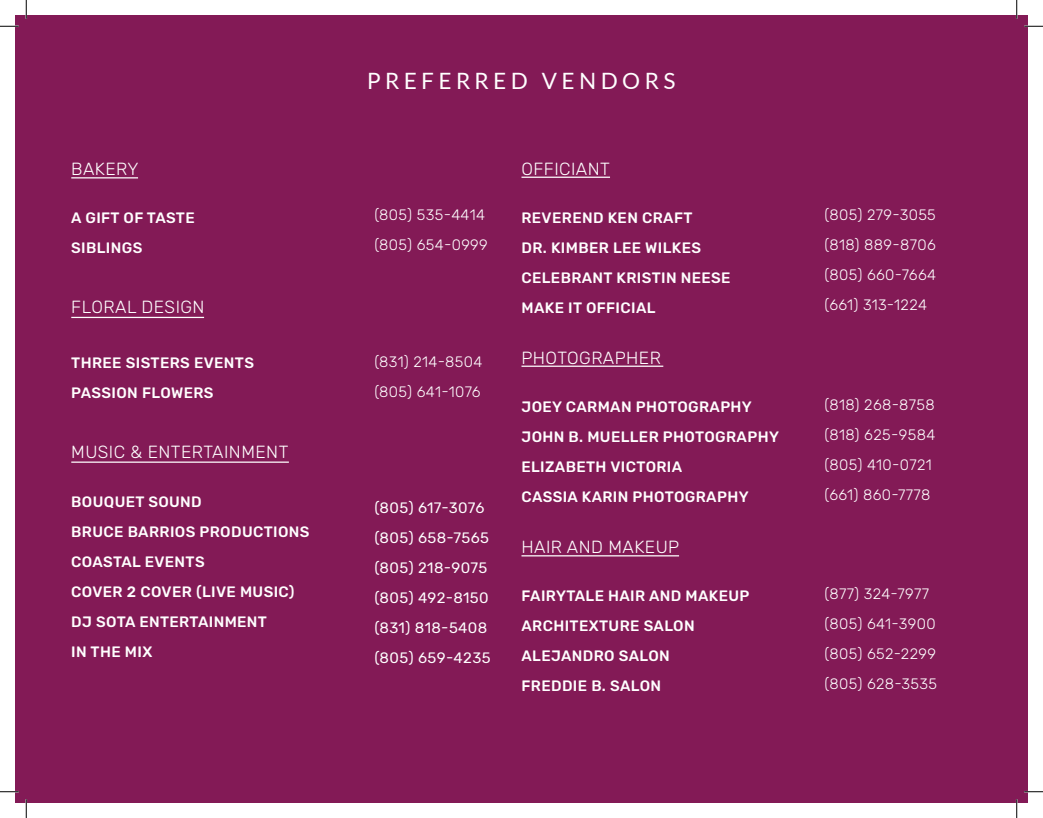
<style>
.page{position:relative;width:1043px;height:818px;background:#fff}
.page>*{position:absolute;margin:0;border:0;box-sizing:border-box;transform-origin:0 0}
.t1{font:22.5px "Lato";letter-spacing:.2em;color:#fff}
.t2{font:300 17.5px "Rubik";letter-spacing:.025em;color:#fff}
.t3{font:500 15px/30px "Rubik";letter-spacing:.025em;color:#fff}
.t4{font:300 15px/30px "Rubik";letter-spacing:.025em;color:#fff}
.t5{font:15px/30px "Rubik";letter-spacing:.025em;color:#fff}
</style>
<div class="page">
<div style="left:15px;top:15px;width:1001px;height:787px;background:#831a56"></div>
<hr style="left:71px;top:177px;width:67px;height:1px;background:#fff">
<hr style="left:71px;top:317px;width:133px;height:1px;background:#fff">
<hr style="left:71px;top:461px;width:218px;height:1px;background:#fff">
<hr style="left:521px;top:177px;width:89px;height:1px;background:#fff">
<hr style="left:521px;top:365px;width:142px;height:2px;background:#fff">
<hr style="left:521px;top:555px;width:158px;height:1px;background:#fff">
<div style="left:1016px;top:15px;width:12px;height:787px;background:#831a56"></div>
<svg style="left:0;top:25px;width:19px;height:2px"></svg>
<svg style="left:1024px;top:25px;width:18px;height:2px"></svg>
<svg style="left:0;top:790px;width:19px;height:2px"></svg>
<svg style="left:1024px;top:790px;width:18px;height:2px"></svg>
<svg style="left:25px;top:0;width:2px;height:19px"></svg>
<svg style="left:25px;top:799px;width:2px;height:19px"></svg>
<svg style="left:1016px;top:0;width:1px;height:19px"></svg>
<svg style="left:1015px;top:799px;width:2px;height:19px"></svg>
<p class="t2" style="left:71px;top:159px;width:69px">BAKERY</p>
<p class="t3" style="left:71px;top:203px;width:125px">A GIFT OF TASTE<br>SIBLINGS</p>
<p class="t2" style="left:71px;top:297px;width:135px">FLORAL DESIGN</p>
<p class="t3" style="left:71px;top:348px;width:184px">THREE SISTERS EVENTS<br>PASSION FLOWERS</p>
<p class="t2" style="left:71px;top:442px;width:219px">MUSIC &amp; ENTERTAINMENT</p>
<p class="t3" style="left:71px;top:487px;width:240px">BOUQUET SOUND<br>BRUCE BARRIOS PRODUCTIONS<br>COASTAL EVENTS<br>COVER 2 COVER (LIVE MUSIC)<br>DJ SOTA ENTERTAINMENT<br>IN THE MIX</p>
<h1 class="t1" style="left:367px;top:65px;width:310px">PREFERRED VENDORS</h1>
<p class="t4" style="left:374px;top:200px;width:115px">(805) 535-4414 (805) 654-0999</p>
<p class="t4" style="left:374px;top:347px;width:109px">(831) 214-8504 (805) 641-1076</p>
<p class="t5" style="left:374px;top:493px;width:118px">(805) 617-3076 (805) 658-7565 (805) 218-9075 (805) 492-8150 (831) 818-5408 (805) 659-4235</p>
<p class="t2" style="left:521px;top:159px;width:90px">OFFICIANT</p>
<p class="t3" style="left:521px;top:203px;width:211px">REVEREND KEN CRAFT<br>DR. KIMBER LEE WILKES<br>CELEBRANT KRISTIN NEESE<br>MAKE IT OFFICIAL</p>
<p class="t2" style="left:521px;top:348px;width:141px">PHOTOGRAPHER</p>
<p class="t3" style="left:521px;top:392px;width:259px">JOEY CARMAN PHOTOGRAPHY<br>JOHN B. MUELLER PHOTOGRAPHY<br>ELIZABETH VICTORIA<br>CASSIA KARIN PHOTOGRAPHY</p>
<p class="t2" style="left:521px;top:537px;width:159px">HAIR AND MAKEUP</p>
<p class="t3" style="left:521px;top:581px;width:229px">FAIRYTALE HAIR AND MAKEUP<br>ARCHITEXTURE SALON<br>ALEJANDRO SALON<br>FREDDIE B. SALON</p>
<p class="t4" style="left:824px;top:200px;width:113px;text-align:justify">(805) 279-3055 (818) 889-8706 (805) 660-7664 (661) 313-1224</p>
<p class="t4" style="left:824px;top:390px;width:112px">(818) 268-8758 (818) 625-9584 (805) 410-0721 (661) 860-7778</p>
<p class="t4" style="left:824px;top:579px;width:114px">(877) 324-7977 (805) 641-3900 (805) 652-2299 (805) 628-3535</p>
</div>
